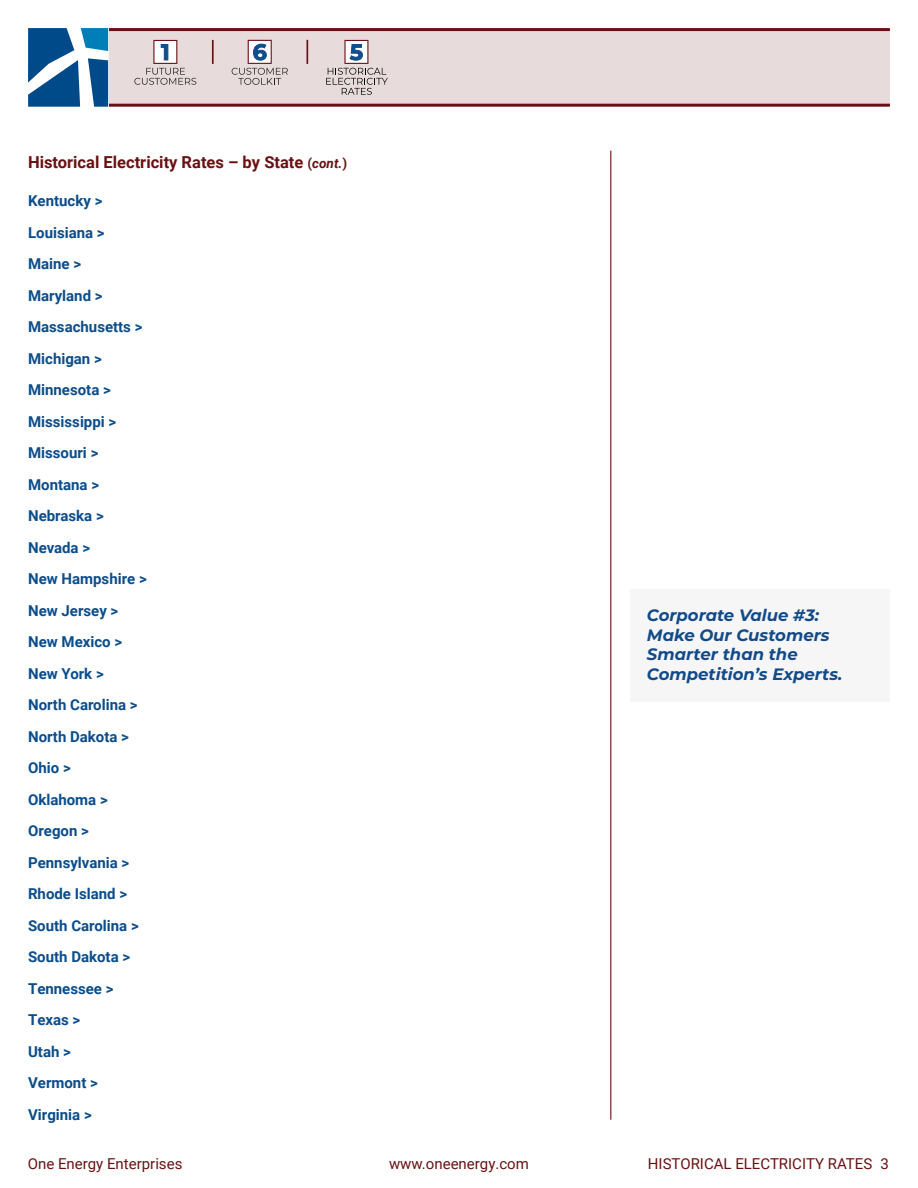
<style>
.page{position:relative;width:918px;height:1188px;background:#fff}
.page>*{position:absolute;margin:0;border:0;box-sizing:border-box;transform-origin:0 0}
.t1{font:italic 700 16.5px/19.5px "Montserrat";color:#124a89}
.t2{font:700 16.5px "Roboto";color:#691112}
.t3{font:700 15px "Roboto";color:#0b4d8b}
.t4{font:15px "Roboto";color:#691112}
.s1{font-size:13.5px}
.s2{font-style:italic;font-size:13.5px}
</style>
<div class="page">
<div style="left:108px;top:30px;width:782px;height:75px;background:#e8dbdb"></div>
<hr style="left:108px;top:28px;width:782px;height:3px;background:#691112">
<hr style="left:108px;top:104px;width:782px;height:3px;background:#691112">
<hr style="left:610px;top:151px;width:2px;height:969px;background:#691112">
<svg style="left:28px;top:28px;width:80px;height:79px"></svg>
<hr style="left:212px;top:40px;width:2px;height:24px;background:#691117">
<svg style="left:134px;top:40px;width:62px;height:45px"></svg>
<svg style="left:307px;top:40px;width:1px;height:24px"></svg>
<svg style="left:232px;top:40px;width:56px;height:45px"></svg>
<svg style="left:326px;top:40px;width:62px;height:55px"></svg>
<div style="left:631px;top:590px;width:259px;height:112px;background:#f6f6f6"></div>
<p class="t2" style="left:28px;top:151px;width:321px">Historical Electricity Rates – by State <span class="s1">(</span><span class="s2">cont.</span><span class="s1">)</span></p>
<p class="t3" style="left:28px;top:190px;width:76px">Kentucky &gt;</p>
<p class="t3" style="left:28px;top:222px;width:78px">Louisiana &gt;</p>
<p class="t3" style="left:28px;top:253px;width:55px">Maine &gt;</p>
<p class="t3" style="left:28px;top:285px;width:76px">Maryland &gt;</p>
<p class="t3" style="left:28px;top:316px;width:116px">Massachusetts &gt;</p>
<p class="t3" style="left:28px;top:348px;width:75px">Michigan &gt;</p>
<p class="t3" style="left:28px;top:379px;width:84px">Minnesota &gt;</p>
<p class="t3" style="left:28px;top:411px;width:90px">Mississippi &gt;</p>
<p class="t3" style="left:28px;top:442px;width:72px">Missouri &gt;</p>
<p class="t3" style="left:28px;top:474px;width:73px">Montana &gt;</p>
<p class="t3" style="left:28px;top:505px;width:77px">Nebraska &gt;</p>
<p class="t3" style="left:28px;top:537px;width:64px">Nevada &gt;</p>
<p class="t3" style="left:28px;top:568px;width:120px">New Hampshire &gt;</p>
<p class="t3" style="left:28px;top:600px;width:92px">New Jersey &gt;</p>
<p class="t3" style="left:28px;top:631px;width:96px">New Mexico &gt;</p>
<p class="t3" style="left:28px;top:663px;width:77px">New York &gt;</p>
<p class="t3" style="left:28px;top:694px;width:111px">North Carolina &gt;</p>
<p class="t3" style="left:28px;top:726px;width:102px">North Dakota &gt;</p>
<p class="t3" style="left:28px;top:757px;width:44px">Ohio &gt;</p>
<p class="t3" style="left:28px;top:789px;width:81px">Oklahoma &gt;</p>
<p class="t3" style="left:28px;top:820px;width:62px">Oregon &gt;</p>
<p class="t3" style="left:28px;top:852px;width:103px">Pennsylvania &gt;</p>
<p class="t3" style="left:28px;top:883px;width:101px">Rhode Island &gt;</p>
<p class="t3" style="left:28px;top:915px;width:112px">South Carolina &gt;</p>
<p class="t3" style="left:28px;top:946px;width:104px">South Dakota &gt;</p>
<p class="t3" style="left:28px;top:978px;width:87px">Tennessee &gt;</p>
<p class="t3" style="left:28px;top:1009px;width:54px">Texas &gt;</p>
<p class="t3" style="left:28px;top:1041px;width:44px">Utah &gt;</p>
<p class="t3" style="left:28px;top:1072px;width:71px">Vermont &gt;</p>
<p class="t3" style="left:28px;top:1104px;width:65px">Virginia &gt;</p>
<p class="t1" style="left:647px;top:605px;width:174px">Corporate Value #3:</p>
<p class="t1" style="left:647px;top:624px;width:197px">Make Our Customers<br>Smarter than the<br>Competition’s Experts.</p>
<p class="t4" style="left:28px;top:1153px;width:156px">One Energy Enterprises</p>
<p class="t4" style="left:389px;top:1153px;width:141px">www.oneenergy.com</p>
<p class="t4" style="left:648px;top:1153px;width:243px">HISTORICAL ELECTRICITY RATES 3</p>
</div>
